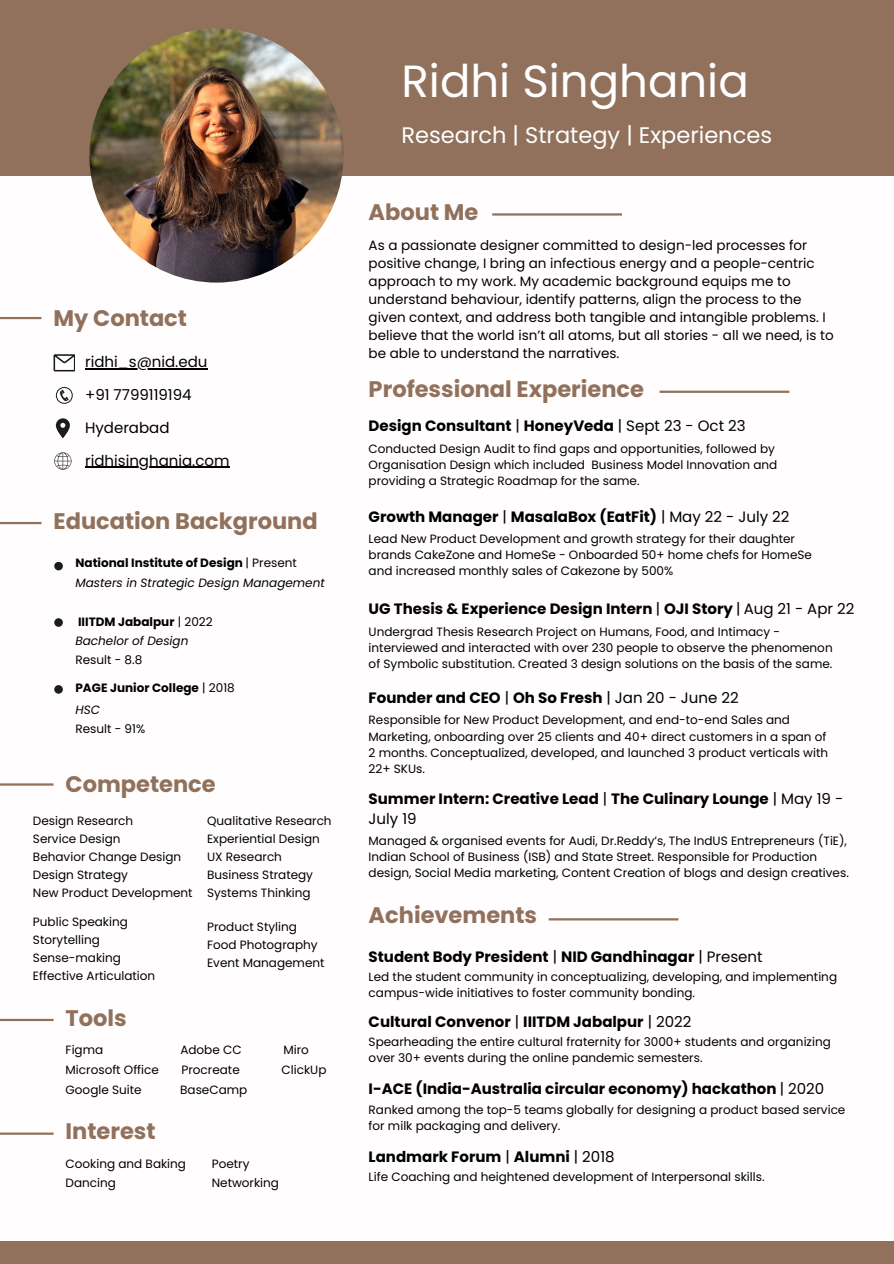
<style>
.page{position:relative;width:894px;height:1264px;background:#fff}
.page>*{position:absolute;margin:0;border:0;box-sizing:border-box;transform-origin:0 0}
.t1{font:45px "Poppins";color:#fff}
.t2{font:700 22.5px "Poppins";color:#91715c}
.t3{font:22.5px "Poppins";color:#fff}
.t4{font:700 15px/20.2px "Poppins";color:#000}
.t5{font:15px "Poppins";color:#000}
.t6{font:13.5px/18px "Poppins";color:#000}
.t7{font:12px/16px "Poppins";color:#000}
.t8{font:700 12px "Poppins";color:#000}
.t9{font:italic 12px "Poppins";color:#000}
.s1{font-weight:400}
</style>
<div class="page">
<div style="left:0;top:0;width:893px;height:176px;background:#91715c"></div>
<div style="left:0;top:1241px;width:893px;height:22px;background:#91715c"></div>
<img style="left:89px;top:28px;width:254px;height:254px;border-radius:50%">
<hr style="left:492px;top:213px;width:129px;height:2px;background:#91715c">
<hr style="left:659px;top:390px;width:130px;height:3px;background:#91715c">
<hr style="left:548px;top:918px;width:130px;height:2px;background:#91715c">
<hr style="left:0;top:783px;width:54px;height:2px;background:#91715c">
<hr style="left:0;top:1018px;width:54px;height:3px;background:#91715c">
<hr style="left:0;top:1132px;width:54px;height:2px;background:#91715c">
<hr style="left:0;top:522px;width:41px;height:2px;background:#91715c">
<hr style="left:0;top:317px;width:41px;height:2px;background:#91715c">
<div style="left:54px;top:562px;width:9px;height:8px;background:#1b1c1f;border-radius:50%"></div>
<div style="left:54px;top:618px;width:9px;height:9px;background:#1b1c1f;border-radius:50%"></div>
<div style="left:54px;top:685px;width:9px;height:8px;background:#1b1c1f;border-radius:50%"></div>
<svg style="left:53px;top:354px;width:22px;height:17px"></svg>
<svg style="left:56px;top:387px;width:17px;height:17px"></svg>
<svg style="left:56px;top:418px;width:13px;height:20px"></svg>
<svg style="left:54px;top:452px;width:17px;height:17px"></svg>
<hr style="left:85px;top:368px;width:122px;height:1px;background:#000">
<hr style="left:85px;top:466px;width:144px;height:2px;background:#000">
<p class="t2" style="left:53px;top:302px;width:135px">My Contact</p>
<h2 class="t5" style="left:85px;top:351px;width:124px">ridhi_s@nid.edu</h2>
<p class="t5" style="left:85px;top:384px;width:108px">+91 7799119194</p>
<p class="t5" style="left:85px;top:417px;width:86px">Hyderabad</p>
<h2 class="t5" style="left:85px;top:450px;width:146px">ridhisinghania.com</h2>
<p class="t2" style="left:53px;top:505px;width:266px">Education Background</p>
<p class="t8" style="left:75px;top:554px;width:223px">National Institute of Design <span class="s1">| Present</span></p>
<p class="t9" style="left:75px;top:574px;width:251px">Masters in Strategic Design Management</p>
<p class="t8" style="left:78px;top:613px;width:136px">IIITDM Jabalpur <span class="s1">| 2022</span></p>
<p class="t9" style="left:75px;top:632px;width:114px">Bachelor of Design</p>
<p class="t8" style="left:75px;top:679px;width:161px">PAGE Junior College <span class="s1">| 2018</span></p>
<p class="t9" style="left:75px;top:701px;width:26px">HSC</p>
<p class="t7" style="left:75px;top:720px;width:71px">Result - 91%</p>
<p class="t7" style="left:75px;top:652px;width:68px">Result - 8.8</p>
<p class="t2" style="left:66px;top:768px;width:152px">Competence</p>
<h4 class="t7" style="left:33px;top:812px;width:102px">Design Research</h4>
<p class="t7" style="left:33px;top:830px;width:89px">Service Design</p>
<h2 class="t7" style="left:33px;top:848px;width:150px">Behavior Change Design</h2>
<p class="t7" style="left:33px;top:866px;width:96px">Design Strategy</p>
<p class="t7" style="left:33px;top:884px;width:161px">New Product Development</p>
<p class="t7" style="left:33px;top:913px;width:96px">Public Speaking</p>
<p class="t7" style="left:33px;top:931px;width:68px">Storytelling</p>
<p class="t7" style="left:33px;top:949px;width:89px">Sense-making</p>
<h2 class="t7" style="left:33px;top:967px;width:124px">Effective Articulation</h2>
<h4 class="t2" style="left:66px;top:1001px;width:63px">Tools</h4>
<h4 class="t7" style="left:207px;top:812px;width:126px">Qualitative Research</h4>
<p class="t7" style="left:207px;top:830px;width:114px">Experiential Design</p>
<p class="t7" style="left:207px;top:848px;width:76px">UX Research</p>
<p class="t7" style="left:207px;top:866px;width:107px">Business Strategy</p>
<p class="t7" style="left:207px;top:884px;width:105px">Systems Thinking</p>
<p class="t7" style="left:207px;top:918px;width:91px">Product Styling</p>
<p class="t7" style="left:207px;top:936px;width:112px">Food Photography</p>
<p class="t7" style="left:207px;top:954px;width:119px">Event Management</p>
<h4 class="t7" style="left:66px;top:1041px;width:39px">Figma</h4>
<h4 class="t7" style="left:180px;top:1041px;width:63px">Adobe CC</h4>
<h4 class="t7" style="left:283px;top:1041px;width:27px">Miro</h4>
<h4 class="t7" style="left:66px;top:1061px;width:95px">Microsoft Office</h4>
<h4 class="t7" style="left:181px;top:1061px;width:60px">Procreate</h4>
<h2 class="t7" style="left:281px;top:1061px;width:46px">ClickUp</h2>
<h2 class="t7" style="left:66px;top:1081px;width:77px">Google Suite</h2>
<h2 class="t7" style="left:180px;top:1081px;width:69px">BaseCamp</h2>
<p class="t2" style="left:66px;top:1115px;width:91px">Interest</p>
<p class="t7" style="left:66px;top:1155px;width:122px">Cooking and Baking</p>
<h4 class="t7" style="left:66px;top:1174px;width:52px">Dancing</h4>
<p class="t7" style="left:212px;top:1155px;width:39px">Poetry</p>
<h4 class="t7" style="left:212px;top:1174px;width:69px">Networking</h4>
<h3 class="t1" style="left:401px;top:50px;width:348px">Ridhi Singhania</h3>
<p class="t3" style="left:401px;top:119px;width:372px">Research | Strategy | Experiences</p>
<h2 class="t2" style="left:368px;top:196px;width:111px">About Me</h2>
<h4 class="t6" style="left:368px;top:236px;width:466px">As a passionate designer committed to design-led processes for positive change, I bring an infectious energy and a people-centric approach to my work. My academic background equips me to understand behaviour, identify patterns, align the process to the given context, and address both tangible and intangible problems. I believe that the world isn’t all atoms, but all stories - all we need, is to be able to understand the narratives.</h4>
<h4 class="t2" style="left:368px;top:374px;width:277px">Professional Experience</h4>
<p class="t4" style="left:368px;top:416px;width:378px">Design Consultant <span class="s1">|</span> HoneyVeda <span class="s1">| Sept 23 - Oct 23</span></p>
<h2 class="t7" style="left:368px;top:441px;width:410px">Conducted Design Audit to find gaps and opportunities, followed by<br>Organisation Design which included Business Model Innovation and providing a Strategic Roadmap for the same.</h2>
<h4 class="t4" style="left:368px;top:506px;width:422px">Growth Manager <span class="s1">|</span> MasalaBox (EatFit) <span class="s1">| May 22 - July 22</span></h4>
<h4 class="t7" style="left:368px;top:531px;width:444px">Lead New Product Development and growth strategy for their daughter brands CakeZone and HomeSe - Onboarded 50+ home chefs for HomeSe and increased monthly sales of Cakezone by 500%</h4>
<p class="t4" style="left:368px;top:598px;width:487px">UG Thesis &amp; Experience Design Intern <span class="s1">|</span> OJI Story <span class="s1">| Aug 21 - Apr 22</span></p>
<p class="t7" style="left:368px;top:623px;width:465px">Undergrad Thesis Research Project on Humans, Food, and Intimacy - interviewed and interacted with over 230 people to observe the phenomenon of Symbolic substitution. Created 3 design solutions on the basis of the same.</p>
<h4 class="t4" style="left:368px;top:687px;width:371px">Founder and CEO <span class="s1">|</span> Oh So Fresh <span class="s1">| Jan 20 - June 22</span></h4>
<h4 class="t7" style="left:368px;top:712px;width:461px">Responsible for New Product Development, and end-to-end Sales and Marketing, onboarding over 25 clients and 40+ direct customers in a span of 2 months. Conceptualized, developed, and launched 3 product verticals with 22+ SKUs.</h4>
<p class="t4" style="left:368px;top:788px;width:476px">Summer Intern: Creative Lead <span class="s1">|</span> The Culinary Lounge <span class="s1">| May 19 -<br>July 19</span></p>
<p class="t7" style="left:368px;top:832px;width:481px">Managed &amp; organised events for Audi, Dr.Reddy’s, The IndUS Entrepreneurs (TiE),<br>Indian School of Business (ISB) and State Street. Responsible for Production design, Social Media marketing, Content Creation of blogs and design creatives.</p>
<h2 class="t2" style="left:368px;top:899px;width:170px">Achievements</h2>
<p class="t4" style="left:368px;top:946px;width:395px">Student Body President <span class="s1">|</span> NID Gandhinagar <span class="s1">| Present</span></p>
<p class="t7" style="left:368px;top:969px;width:470px">Led the student community in conceptualizing, developing, and implementing campus-wide initiatives to foster community bonding.</p>
<p class="t7" style="left:368px;top:1034px;width:463px">Spearheading the entire cultural fraternity for 3000+ students and organizing over 30+ events during the online pandemic semesters.</p>
<p class="t7" style="left:368px;top:1101px;width:478px">Ranked among the top-5 teams globally for designing a product based service for milk packaging and delivery.</p>
<p class="t7" style="left:368px;top:1168px;width:397px">Life Coaching and heightened development of Interpersonal skills.</p>
<p class="t4" style="left:368px;top:1011px;width:324px">Cultural Convenor <span class="s1">|</span> IIITDM Jabalpur <span class="s1">| 2022</span></p>
<p class="t4" style="left:368px;top:1079px;width:457px">I-ACE (India-Australia circular economy) hackathon <span class="s1">| 2020</span></p>
<p class="t4" style="left:368px;top:1146px;width:247px">Landmark Forum <span class="s1">|</span> Alumni <span class="s1">| 2018</span></p>
</div>
